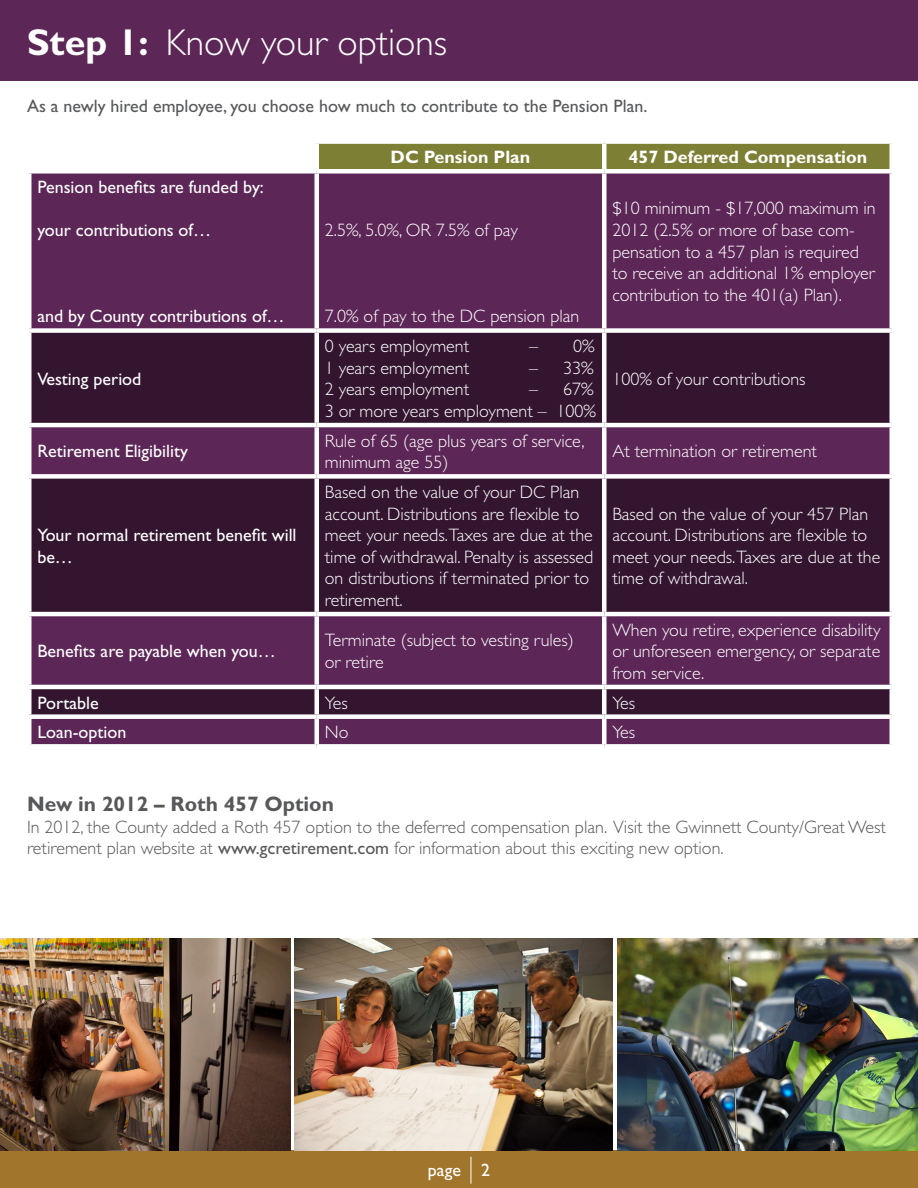
<style>
.page{position:relative;width:918px;height:1188px;background:#fff}
.page>*{position:absolute;margin:0;border:0;box-sizing:border-box;transform-origin:0 0}
.t1{font:300 37.5px "Gill Sans";color:#fff}
.t2{font:700 21px "Gill Sans";color:#57585a}
.t3{font:300 18px/21.6px "Gill Sans";color:#fff}
.t4{font:18px/21.6px "Gill Sans";color:#fff}
.t5{font:300 18px/21.6px "Gill Sans";color:#57585a}
.t6{font:18px "Gill Sans";color:#57585a}
.t7{font:700 18px "Gill Sans";color:#fff}
.s1{font-weight:700}
.s2{font-weight:400}
</style>
<div class="page">
<div style="left:0;top:1150px;width:918px;height:38px;background:#a1752b"></div>
<svg style="left:471px;top:1157px;width:1px;height:27px"></svg>
<div style="left:0;top:0;width:918px;height:81px;background:#5c2657"></div>
<div style="left:319px;top:144px;width:571px;height:25px;background:#7d7f34"></div>
<div style="left:32px;top:174px;width:858px;height:570px;background:#5c2657"></div>
<svg style="left:32px;top:333px;width:858px;height:381px;background:#411b3d"></svg>
<hr style="left:602px;top:144px;width:4px;height:25px;background:#fff">
<hr style="left:315px;top:174px;width:4px;height:154px;background:#fff">
<hr style="left:602px;top:174px;width:4px;height:154px;background:#fff">
<div style="left:27px;top:328px;width:290px;height:5px;background:#fff"></div>
<div style="left:317px;top:328px;width:287px;height:5px;background:#fff"></div>
<hr style="left:315px;top:333px;width:4px;height:90px;background:#fff">
<div style="left:604px;top:328px;width:290px;height:5px;background:#fff"></div>
<hr style="left:602px;top:333px;width:4px;height:90px;background:#fff">
<hr style="left:27px;top:423px;width:290px;height:4px;background:#fff">
<hr style="left:317px;top:423px;width:287px;height:4px;background:#fff">
<hr style="left:315px;top:427px;width:4px;height:47px;background:#fff">
<hr style="left:604px;top:423px;width:290px;height:4px;background:#fff">
<hr style="left:602px;top:427px;width:4px;height:47px;background:#fff">
<div style="left:27px;top:474px;width:290px;height:5px;background:#fff"></div>
<div style="left:317px;top:474px;width:287px;height:5px;background:#fff"></div>
<hr style="left:315px;top:479px;width:4px;height:133px;background:#fff">
<div style="left:604px;top:474px;width:290px;height:5px;background:#fff"></div>
<hr style="left:602px;top:479px;width:4px;height:133px;background:#fff">
<hr style="left:27px;top:612px;width:290px;height:4px;background:#fff">
<hr style="left:317px;top:612px;width:287px;height:4px;background:#fff">
<hr style="left:315px;top:616px;width:4px;height:69px;background:#fff">
<hr style="left:604px;top:612px;width:290px;height:4px;background:#fff">
<hr style="left:602px;top:616px;width:4px;height:69px;background:#fff">
<hr style="left:27px;top:685px;width:290px;height:4px;background:#fff">
<hr style="left:317px;top:685px;width:287px;height:4px;background:#fff">
<hr style="left:315px;top:689px;width:4px;height:25px;background:#fff">
<hr style="left:604px;top:685px;width:290px;height:4px;background:#fff">
<hr style="left:602px;top:689px;width:4px;height:25px;background:#fff">
<div style="left:27px;top:714px;width:290px;height:5px;background:#fff"></div>
<div style="left:317px;top:714px;width:287px;height:5px;background:#fff"></div>
<hr style="left:315px;top:719px;width:4px;height:25px;background:#fff">
<div style="left:604px;top:714px;width:290px;height:5px;background:#fff"></div>
<hr style="left:602px;top:719px;width:4px;height:25px;background:#fff">
<img style="left:617px;top:938px;width:301px;height:212px">
<img style="left:295px;top:938px;width:318px;height:212px">
<img style="left:0;top:938px;width:290px;height:212px">
<p class="t1" style="left:27px;top:21px;width:422px"><span class="s1">Step 1:</span> Know your options</p>
<p class="t6" style="left:27px;top:95px;width:622px">As a newly hired employee, you choose how much to contribute to the Pension Plan.</p>
<p class="t7" style="left:391px;top:146px;width:141px">DC Pension Plan</p>
<p class="t7" style="left:629px;top:146px;width:240px">457 Deferred Compensation</p>
<p class="t4" style="left:37px;top:176px;width:228px">Pension benefits are funded by:</p>
<p class="t4" style="left:37px;top:219px;width:175px">your contributions of…</p>
<p class="t3" style="left:612px;top:198px;width:265px">$10 minimum - $17,000 maximum in 2012 (2.5% or more of base com&shy;pensation to a 457 plan is required to receive an additional 1% employer contribution to the 401(a) Plan).</p>
<p class="t3" style="left:325px;top:219px;width:195px">2.5%, 5.0%, OR 7.5% of pay</p>
<p class="t4" style="left:37px;top:306px;width:249px">and by County contributions of…</p>
<p class="t4" style="left:37px;top:368px;width:106px">Vesting period</p>
<p class="t3" style="left:325px;top:306px;width:256px">7.0% of pay to the DC pension plan</p>
<p class="t3" style="left:325px;top:336px;width:146px">0 years employment</p>
<p class="t3" style="left:529px;top:336px;width:67px">– 0%</p>
<p class="t3" style="left:325px;top:357px;width:146px">1 years employment</p>
<p class="t3" style="left:529px;top:357px;width:66px">– 33%</p>
<p class="t3" style="left:325px;top:379px;width:146px">2 years employment</p>
<p class="t3" style="left:529px;top:379px;width:66px">– 67%</p>
<p class="t3" style="left:325px;top:400px;width:273px">3 or more years employment – 100%</p>
<p class="t3" style="left:612px;top:368px;width:195px">100% of your contributions</p>
<p class="t4" style="left:37px;top:441px;width:152px">Retirement Eligibility</p>
<p class="t3" style="left:325px;top:430px;width:261px">Rule of 65 (age plus years of service, minimum age 55)</p>
<p class="t3" style="left:612px;top:441px;width:206px">At termination or retirement</p>
<p class="t4" style="left:37px;top:524px;width:261px">Your normal retirement benefit will be…</p>
<p class="t3" style="left:325px;top:481px;width:270px">Based on the value of your DC Plan account. Distributions are flexible to meet your needs.Taxes are due at the time of withdrawal. Penalty is assessed on distributions if terminated prior to retirement.</p>
<p class="t3" style="left:612px;top:503px;width:269px">Based on the value of your 457 Plan account. Distributions are flexible to meet your needs.Taxes are due at the time of withdrawal.</p>
<p class="t4" style="left:37px;top:641px;width:240px">Benefits are payable when you…</p>
<p class="t3" style="left:325px;top:630px;width:251px">Terminate (subject to vesting rules) or retire</p>
<p class="t3" style="left:612px;top:619px;width:270px;text-align:justify">When you retire, experience disability or unforeseen emergency, or separate from service.</p>
<p class="t4" style="left:37px;top:692px;width:63px">Portable</p>
<p class="t3" style="left:325px;top:692px;width:24px">Yes</p>
<p class="t3" style="left:612px;top:692px;width:24px">Yes</p>
<p class="t4" style="left:37px;top:722px;width:91px">Loan-option</p>
<p class="t3" style="left:325px;top:722px;width:25px">No</p>
<p class="t3" style="left:612px;top:722px;width:24px">Yes</p>
<p class="t2" style="left:27px;top:792px;width:309px">New in 2012 – Roth 457 Option</p>
<p class="t5" style="left:27px;top:816px;width:860px">In 2012, the County added a Roth 457 option to the deferred compensation plan. Visit the Gwinnett County/Great West retirement plan website at <span class="s2">www.gcretirement.com</span> for information about this exciting new option.</p>
<p class="t4" style="left:428px;top:1159px;width:64px">page 2</p>
</div>
